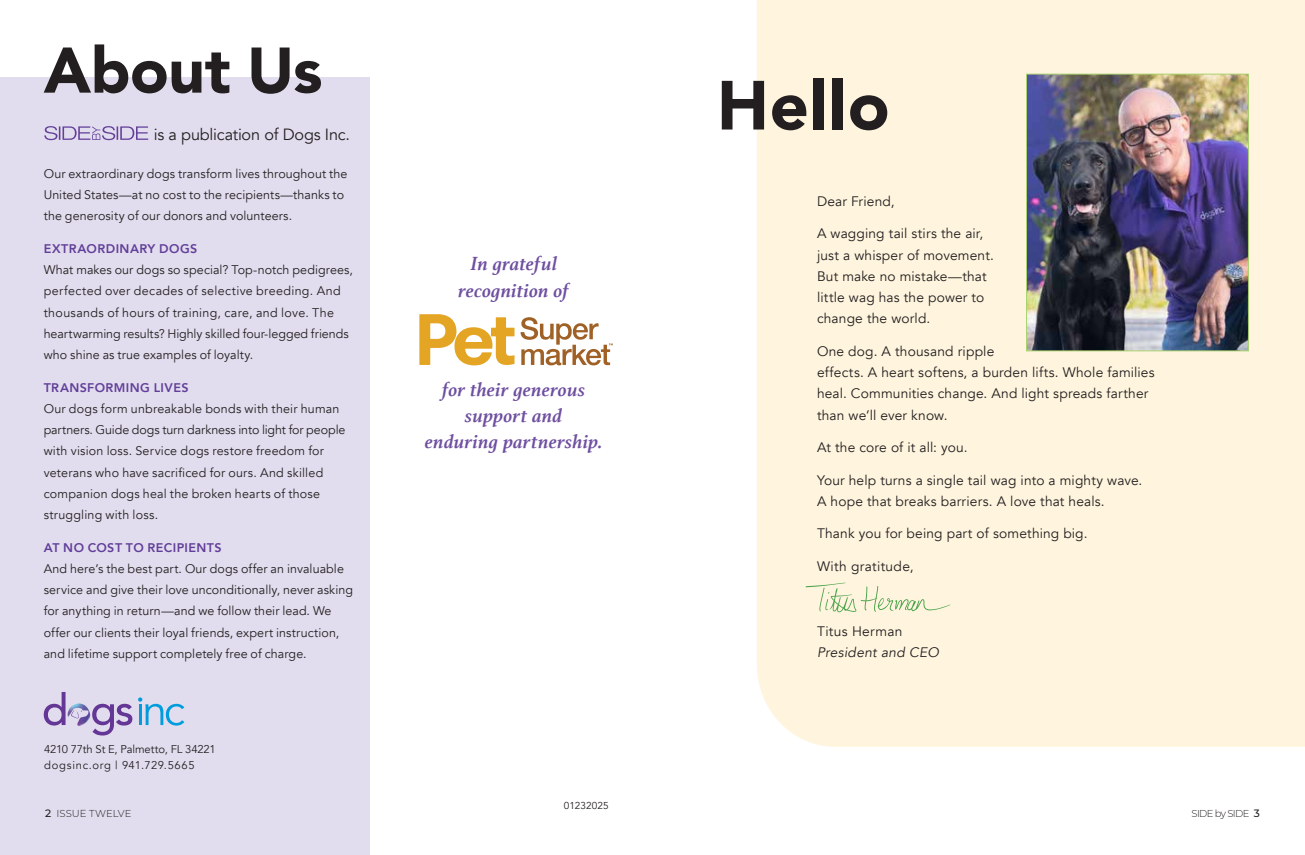
<style>
.page{position:relative;width:1305px;height:855px;background:#fff}
.page>*{position:absolute;margin:0;border:0;box-sizing:border-box;transform-origin:0 0}
.t1{font:900 68.75px "Avenir";letter-spacing:.015em;color:#231f20}
.t2{font:900 63.75px "Avenir";letter-spacing:-.01em;color:#231f20}
.t3{font:italic 700 20px/26.2px "Athelas";letter-spacing:.015em;color:#6e4fa0;text-align:center}
.t4{font:16.25px "Avenir";letter-spacing:-.01em;color:#231f20}
.t5{font:13.75px/21.2px "Avenir";letter-spacing:.01em;color:#231f20}
.t6{font:italic 13.75px/21.2px "Avenir";letter-spacing:.02em;color:#231f20}
.t7{font:12.5px/21.2px "Avenir";letter-spacing:.01em;color:#231f20}
.t8{font:800 12.5px "Avenir";letter-spacing:.035em;color:#623f99}
.t9{font:11.25px/16.2px "Avenir";letter-spacing:-.005em;color:#231f20}
.t10{font:300 10px "Montserrat";letter-spacing:-.065em;color:#231f20}
.t11{font:10px "Avenir";letter-spacing:.015em;color:#231f20}
.s1{font-weight:500;font-size:10.62px}
.s2{font-size:10.12px}
.s3{font-style:normal}
</style>
<div class="page">
<div style="left:0;top:77px;width:370px;height:778px;background:#e2ddee"></div>
<svg style="left:44px;top:126px;width:104px;height:14px"></svg>
<svg style="left:92px;top:704px;width:40px;height:32px"></svg>
<svg style="left:138px;top:697px;width:46px;height:29px"></svg>
<img style="left:82px;top:704px;width:9px;height:21px">
<svg style="left:44px;top:692px;width:38px;height:34px"></svg>
<svg style="left:419px;top:314px;width:194px;height:52px"></svg>
<div style="left:757px;top:0;width:548px;height:747px;background:#fff5de"></div>
<img style="left:1028px;top:76px;width:219px;height:273px">
<div style="left:1026px;top:74px;width:223px;height:277px;border:1px solid #acd371"></div>
<svg style="left:806px;top:583px;width:144px;height:29px;background:#ececce"></svg>
<h1 class="t2" style="left:44px;top:16px;width:280px">About Us</h1>
<p class="t4" style="left:154px;top:125px;width:198px">is a publication of Dogs Inc.</p>
<p class="t7" style="left:44px;top:163px;width:305px">Our extraordinary dogs transform lives throughout the<br>United States—at no cost to the recipients—thanks to the generosity of our donors and volunteers.</p>
<p class="t8" style="left:44px;top:239px;width:155px">EXTRAORDINARY DOGS</p>
<p class="t7" style="left:44px;top:260px;width:311px">What makes our dogs so special? Top-notch pedigrees, perfected over decades of selective breeding. And thousands of hours of training, care, and love. The heartwarming results? Highly skilled four-legged friends who shine as true examples of loyalty.</p>
<p class="t8" style="left:44px;top:378px;width:146px">TRANSFORMING LIVES</p>
<p class="t7" style="left:44px;top:398px;width:303px">Our dogs form unbreakable bonds with their human partners. Guide dogs turn darkness into light for people with vision loss. Service dogs restore freedom for</p>
<p class="t7" style="left:44px;top:462px;width:281px">veterans who have sacrificed for ours. And skilled</p>
<p class="t7" style="left:44px;top:483px;width:278px">companion dogs heal the broken hearts of those struggling with loss.</p>
<p class="t8" style="left:44px;top:538px;width:180px">AT NO COST TO RECIPIENTS</p>
<p class="t7" style="left:44px;top:558px;width:311px">And here’s the best part. Our dogs offer an invaluable service and give their love unconditionally, never asking for anything in return—and we follow their lead. We offer our clients their loyal friends, expert instruction, and lifetime support completely free of charge.</p>
<p class="t9" style="left:44px;top:741px;width:173px">4210 77th St E, Palmetto, FL 34221 dogsinc.org | 941.729.5665</p>
<p class="t10" style="left:45px;top:807px;width:88px"><span class="s1">2</span> <span class="s2">ISSUE</span> TWELVE</p>
<p class="t3" style="left:458px;top:250px;width:112px">In grateful recognition of</p>
<p class="t3" style="left:425px;top:376px;width:179px">for their generous support and<br>enduring partnership.</p>
<p class="t11" style="left:564px;top:800px;width:46px">01232025</p>
<p class="t1" style="left:717px;top:47px;width:174px">Hello</p>
<p class="t5" style="left:817px;top:191px;width:79px">Dear Friend,</p>
<p class="t5" style="left:817px;top:223px;width:178px">A wagging tail stirs the air, just a whisper of movement.<br>But make no mistake—that little wag has the power to change the world.</p>
<p class="t5" style="left:817px;top:341px;width:339px">One dog. A thousand ripple<br>effects. A heart softens, a burden lifts. Whole families heal. Communities change. And light spreads farther than we’ll ever know.</p>
<p class="t5" style="left:817px;top:437px;width:152px">At the core of it all: you.</p>
<p class="t5" style="left:817px;top:469px;width:327px">Your help turns a single tail wag into a mighty wave.<br>A hope that breaks barriers. A love that heals.</p>
<p class="t5" style="left:817px;top:523px;width:272px">Thank you for being part of something big.</p>
<p class="t5" style="left:817px;top:556px;width:98px">With gratitude,</p>
<p class="t6" style="left:817px;top:621px;width:123px"><span class="s3">Titus Herman<br></span>President and CEO</p>
<p class="t10" style="left:1192px;top:807px;width:70px">SIDE by SIDE <span class="s1">3</span></p>
</div>
